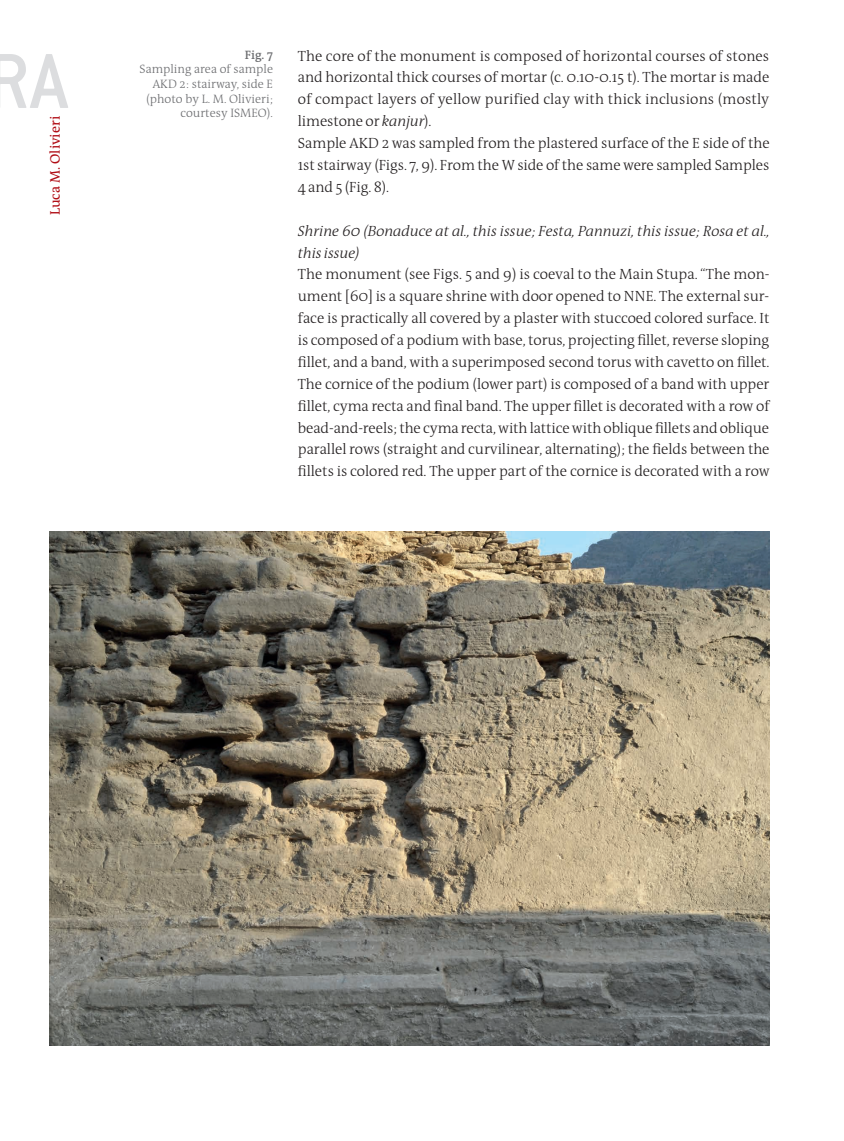
<style>
.page{position:relative;width:844px;height:1141px;background:#fff}
.page>*{position:absolute;margin:0;border:0;box-sizing:border-box;transform-origin:0 0}
.t1{font:500 85.58px "Conduit ITC";color:#dcdddf}
.t2{font:300 14.88px/21.9px "The Antiqua B3";letter-spacing:-.005em;color:#231f20}
.t3{font:italic 300 14.88px/21.9px "The Antiqua B3 i";color:#231f20}
.t4{font:14px "The Antiqua B5";color:#b00d15}
.t5{font:300 12.25px/14.7px "The Antiqua B3";color:#6c6d70;text-align:right}
.t6{font:600 12.25px "The Antiqua B6";color:#6c6d70}
.s1{font-family:"The Antiqua B3 i";font-style:italic}
</style>
<div class="page">
<img style="left:50px;top:532px;width:719px;height:513px">
<h1 class="t1" style="left:-14px;top:33px;width:84px">RA</h1>
<p class="t4" style="left:48px;top:215px;width:101px;rotate:-90deg">Luca M. Olivieri</p>
<p class="t6" style="left:245px;top:48px;width:30px">Fig. 7</p>
<p class="t5" style="left:139px;top:62px;width:135px">Sampling area of sample<br>AKD 2: stairway, side E (photo by L. M. Olivieri; courtesy ISMEO).</p>
<p class="t2" style="left:298px;top:45px;width:473px">The core of the monument is composed of horizontal courses of stones and horizontal thick courses of mortar (c. 0.10-0.15 t). The mortar is made of compact layers of yellow purified clay with thick inclusions (mostly limestone or <span class="s1">kanjur</span>).<br>Sample AKD 2 was sampled from the plastered surface of the E side of the 1st stairway (Figs. 7, 9). From the W side of the same were sampled Samples 4 and 5 (Fig. 8).</p>
<p class="t3" style="left:298px;top:220px;width:473px">Shrine 60 (Bonaduce at al., this issue; Festa, Pannuzi, this issue; Rosa et al., this issue)</p>
<p class="t2" style="left:298px;top:264px;width:473px;text-align:justify">The monument (see Figs. 5 and 9) is coeval to the Main Stupa. “The mon&shy;ument [60] is a square shrine with door opened to NNE. The external sur&shy;face is practically all covered by a plaster with stuccoed colored surface. It is composed of a podium with base, torus, projecting fillet, reverse sloping fillet, and a band, with a superimposed second torus with cavetto on fillet.<br>The cornice of the podium (lower part) is composed of a band with upper fillet, cyma recta and final band. The upper fillet is decorated with a row of bead-and-reels; the cyma recta, with lattice with oblique fillets and oblique parallel rows (straight and curvilinear, alternating); the fields between the fillets is colored red. The upper part of the cornice is decorated with a row</p>
</div>
